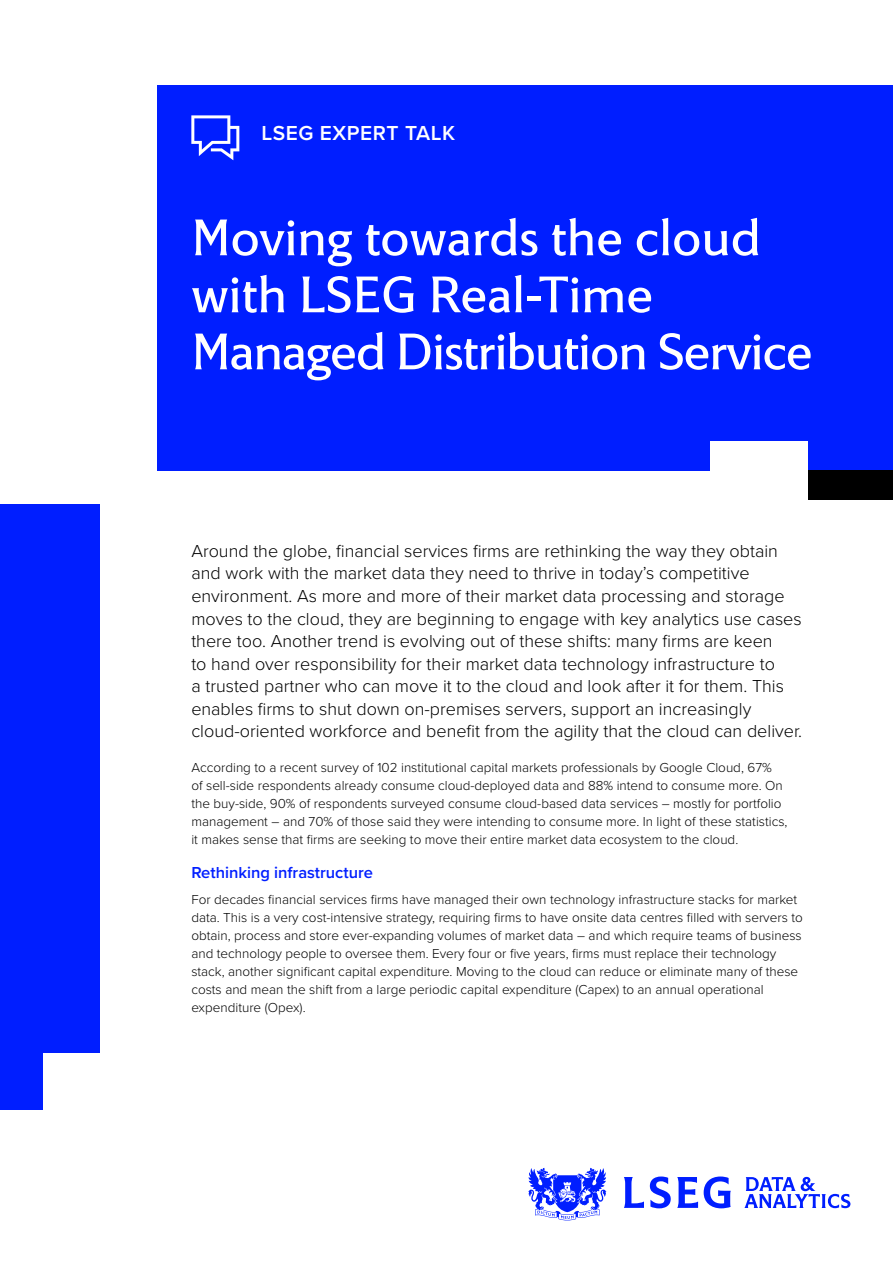
<style>
.page{position:relative;width:893px;height:1263px;background:#fff}
.page>*{position:absolute;margin:0;border:0;box-sizing:border-box;transform-origin:0 0}
.t1{font:52.5px/57px "LSEG Motto";letter-spacing:-.015em;color:#fff}
.t2{font:600 21px "Proxima Nova";letter-spacing:.025em;color:#fff}
.t3{font:300 18px/22.5px "Proxima Nova";color:#000}
.t4{font:600 16.5px "Proxima Nova";color:#001eff}
.t5{font:300 13.5px/18px "Proxima Nova";color:#000}
</style>
<div class="page">
<svg style="left:528px;top:1168px;width:203px;height:53px"></svg>
<svg style="left:744px;top:1177px;width:106px;height:31px"></svg>
<div style="left:0;top:504px;width:99px;height:606px;background:#001eff"></div>
<div style="left:157px;top:85px;width:736px;height:385px;background:#001eff"></div>
<div style="left:808px;top:470px;width:85px;height:30px;background:#000"></div>
<div style="left:710px;top:441px;width:98px;height:65px;background:#fff"></div>
<div style="left:43px;top:1054px;width:63px;height:71px;background:#fff"></div>
<svg style="left:191px;top:115px;width:48px;height:45px"></svg>
<h2 class="t2" style="left:261px;top:117px;width:195px">LSEG EXPERT TALK</h2>
<h1 class="t1" style="left:191px;top:209px;width:623px">Moving towards the cloud with LSEG Real-Time<br>Managed Distribution Service</h1>
<p class="t3" style="left:191px;top:539px;width:612px">Around the globe, financial services firms are rethinking the way they obtain and work with the market data they need to thrive in today’s competitive environment. As more and more of their market data processing and storage moves to the cloud, they are beginning to engage with key analytics use cases there too. Another trend is evolving out of these shifts: many firms are keen<br>to hand over responsibility for their market data technology infrastructure to<br>a trusted partner who can move it to the cloud and look after it for them. This enables firms to shut down on-premises servers, support an increasingly cloud-oriented workforce and benefit from the agility that the cloud can deliver.</p>
<p class="t5" style="left:191px;top:758px;width:598px">According to a recent survey of 102 institutional capital markets professionals by Google Cloud, 67%<br>of sell-side respondents already consume cloud-deployed data and 88% intend to consume more. On the buy-side, 90% of respondents surveyed consume cloud-based data services – mostly for portfolio management – and 70% of those said they were intending to consume more. In light of these statistics, it makes sense that firms are seeking to move their entire market data ecosystem to the cloud.</p>
<p class="t4" style="left:191px;top:860px;width:183px">Rethinking infrastructure</p>
<p class="t5" style="left:191px;top:890px;width:613px">For decades financial services firms have managed their own technology infrastructure stacks for market data. This is a very cost-intensive strategy, requiring firms to have onsite data centres filled with servers to obtain, process and store ever-expanding volumes of market data – and which require teams of business and technology people to oversee them. Every four or five years, firms must replace their technology stack, another significant capital expenditure. Moving to the cloud can reduce or eliminate many of these costs and mean the shift from a large periodic capital expenditure (Capex) to an annual operational expenditure (Opex).</p>
</div>
